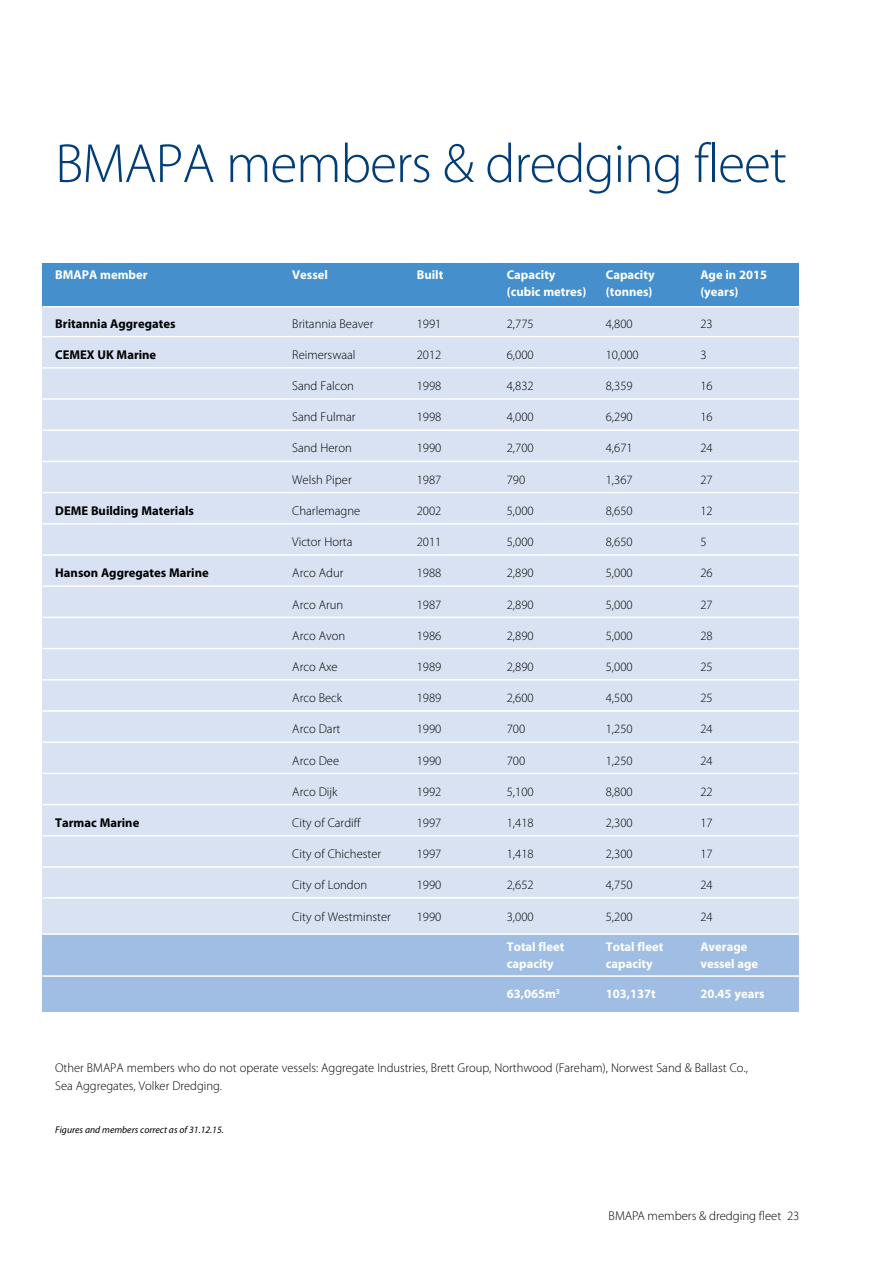
<style>
.page{position:relative;width:893px;height:1263px;background:#fff}
.page>*{position:absolute;margin:0;border:0;box-sizing:border-box;transform-origin:0 0}
.t1{font:300 55.5px "Myriad Pro";letter-spacing:-.02em;color:#003d79}
.t2{font:300 12.75px/17.2px "Myriad Pro";color:#000}
.t3{font:700 12.75px "Myriad Pro";color:#fff}
.t4{font:700 12.75px "Myriad Pro";color:#000}
.t5{font:italic 9.75px "Myriad Pro";color:#000}
</style>
<div class="page">
<div style="left:43px;top:905px;width:756px;height:107px;background:#a0bde3"></div>
<div style="left:43px;top:299px;width:756px;height:634px;background:#d8e2f3"></div>
<div style="left:43px;top:264px;width:756px;height:43px;background:#458fcc"></div>
<hr style="left:43px;top:336px;width:757px;height:1px;background:#fff">
<hr style="left:43px;top:306px;width:757px;height:1px;background:#fff">
<hr style="left:43px;top:617px;width:757px;height:1px;background:#fff">
<hr style="left:43px;top:429px;width:757px;height:2px;background:#fff">
<hr style="left:43px;top:741px;width:757px;height:2px;background:#fff">
<hr style="left:43px;top:897px;width:757px;height:1px;background:#fff">
<hr style="left:43px;top:367px;width:757px;height:2px;background:#fff">
<hr style="left:43px;top:679px;width:757px;height:1px;background:#fff">
<hr style="left:43px;top:492px;width:757px;height:1px;background:#fff">
<hr style="left:43px;top:804px;width:757px;height:1px;background:#fff">
<hr style="left:43px;top:554px;width:757px;height:2px;background:#fff">
<hr style="left:43px;top:866px;width:757px;height:2px;background:#fff">
<hr style="left:43px;top:648px;width:757px;height:1px;background:#fff">
<hr style="left:43px;top:461px;width:757px;height:1px;background:#fff">
<hr style="left:43px;top:773px;width:757px;height:1px;background:#fff">
<hr style="left:43px;top:398px;width:757px;height:2px;background:#fff">
<hr style="left:43px;top:710px;width:757px;height:2px;background:#fff">
<hr style="left:43px;top:523px;width:757px;height:2px;background:#fff">
<hr style="left:43px;top:835px;width:757px;height:1px;background:#fff">
<hr style="left:43px;top:585px;width:757px;height:2px;background:#fff">
<hr style="left:43px;top:975px;width:757px;height:2px;background:#fff">
<hr style="left:43px;top:933px;width:757px;height:2px;background:#fff">
<h1 class="t1" style="left:55px;top:130px;width:733px">BMAPA members &amp; dredging fleet</h1>
<p class="t3" style="left:55px;top:266px;width:94px">BMAPA member</p>
<p class="t3" style="left:292px;top:266px;width:37px">Vessel</p>
<p class="t3" style="left:417px;top:266px;width:28px">Built</p>
<p class="t3" style="left:507px;top:266px;width:50px">Capacity</p>
<p class="t3" style="left:606px;top:266px;width:50px">Capacity</p>
<p class="t3" style="left:700px;top:266px;width:68px">Age in 2015</p>
<p class="t3" style="left:507px;top:284px;width:81px">(cubic metres)</p>
<p class="t3" style="left:606px;top:284px;width:48px">(tonnes)</p>
<p class="t3" style="left:700px;top:284px;width:40px">(years)</p>
<p class="t4" style="left:55px;top:315px;width:122px">Britannia Aggregates</p>
<p class="t2" style="left:292px;top:315px;width:83px">Britannia Beaver</p>
<p class="t2" style="left:417px;top:315px;width:26px">1991</p>
<p class="t2" style="left:507px;top:315px;width:28px">2,775</p>
<p class="t2" style="left:606px;top:315px;width:28px">4,800</p>
<p class="t2" style="left:700px;top:315px;width:14px">23</p>
<p class="t4" style="left:55px;top:346px;width:103px">CEMEX UK Marine</p>
<p class="t2" style="left:292px;top:346px;width:65px">Reimerswaal</p>
<p class="t2" style="left:417px;top:346px;width:26px">2012</p>
<p class="t2" style="left:507px;top:346px;width:28px">6,000</p>
<p class="t2" style="left:606px;top:346px;width:34px">10,000</p>
<p class="t2" style="left:700px;top:346px;width:8px">3</p>
<p class="t2" style="left:292px;top:377px;width:63px">Sand Falcon</p>
<p class="t2" style="left:417px;top:377px;width:26px">1998</p>
<p class="t2" style="left:507px;top:377px;width:28px">4,832</p>
<p class="t2" style="left:606px;top:377px;width:28px">8,359</p>
<p class="t2" style="left:700px;top:377px;width:14px">16</p>
<p class="t2" style="left:292px;top:408px;width:65px">Sand Fulmar</p>
<p class="t2" style="left:417px;top:408px;width:26px">1998</p>
<p class="t2" style="left:507px;top:408px;width:28px">4,000</p>
<p class="t2" style="left:606px;top:408px;width:28px">6,290</p>
<p class="t2" style="left:700px;top:408px;width:14px">16</p>
<p class="t2" style="left:292px;top:439px;width:61px">Sand Heron</p>
<p class="t2" style="left:417px;top:439px;width:26px">1990</p>
<p class="t2" style="left:507px;top:439px;width:28px">2,700</p>
<p class="t2" style="left:606px;top:439px;width:28px">4,671</p>
<p class="t2" style="left:700px;top:439px;width:14px">24</p>
<p class="t2" style="left:292px;top:471px;width:61px">Welsh Piper</p>
<p class="t2" style="left:417px;top:471px;width:26px">1987</p>
<p class="t2" style="left:507px;top:471px;width:20px">790</p>
<p class="t2" style="left:606px;top:471px;width:28px">1,367</p>
<p class="t2" style="left:700px;top:471px;width:14px">27</p>
<p class="t4" style="left:55px;top:502px;width:140px">DEME Building Materials</p>
<p class="t2" style="left:292px;top:502px;width:70px">Charlemagne</p>
<p class="t2" style="left:417px;top:502px;width:26px">2002</p>
<p class="t2" style="left:507px;top:502px;width:28px">5,000</p>
<p class="t2" style="left:606px;top:502px;width:28px">8,650</p>
<p class="t2" style="left:700px;top:502px;width:14px">12</p>
<p class="t2" style="left:292px;top:533px;width:62px">Victor Horta</p>
<p class="t2" style="left:417px;top:533px;width:26px">2011</p>
<p class="t2" style="left:507px;top:533px;width:28px">5,000</p>
<p class="t2" style="left:606px;top:533px;width:28px">8,650</p>
<p class="t2" style="left:700px;top:533px;width:8px">5</p>
<p class="t4" style="left:55px;top:565px;width:155px">Hanson Aggregates Marine</p>
<p class="t2" style="left:292px;top:564px;width:53px">Arco Adur</p>
<p class="t2" style="left:417px;top:564px;width:26px">1988</p>
<p class="t2" style="left:507px;top:564px;width:28px">2,890</p>
<p class="t2" style="left:606px;top:564px;width:28px">5,000</p>
<p class="t2" style="left:700px;top:564px;width:14px">26</p>
<p class="t2" style="left:292px;top:595px;width:53px">Arco Arun</p>
<p class="t2" style="left:417px;top:595px;width:26px">1987</p>
<p class="t2" style="left:507px;top:595px;width:28px">2,890</p>
<p class="t2" style="left:606px;top:595px;width:28px">5,000</p>
<p class="t2" style="left:700px;top:595px;width:14px">27</p>
<p class="t2" style="left:292px;top:627px;width:55px">Arco Avon</p>
<p class="t2" style="left:417px;top:627px;width:26px">1986</p>
<p class="t2" style="left:507px;top:627px;width:28px">2,890</p>
<p class="t2" style="left:606px;top:627px;width:28px">5,000</p>
<p class="t2" style="left:700px;top:627px;width:14px">28</p>
<p class="t2" style="left:292px;top:658px;width:47px">Arco Axe</p>
<p class="t2" style="left:417px;top:658px;width:26px">1989</p>
<p class="t2" style="left:507px;top:658px;width:28px">2,890</p>
<p class="t2" style="left:606px;top:658px;width:28px">5,000</p>
<p class="t2" style="left:700px;top:658px;width:14px">25</p>
<p class="t2" style="left:292px;top:689px;width:51px">Arco Beck</p>
<p class="t2" style="left:417px;top:689px;width:26px">1989</p>
<p class="t2" style="left:507px;top:689px;width:28px">2,600</p>
<p class="t2" style="left:606px;top:689px;width:28px">4,500</p>
<p class="t2" style="left:700px;top:689px;width:14px">25</p>
<p class="t2" style="left:292px;top:720px;width:50px">Arco Dart</p>
<p class="t2" style="left:417px;top:720px;width:26px">1990</p>
<p class="t2" style="left:507px;top:720px;width:20px">700</p>
<p class="t2" style="left:606px;top:720px;width:28px">1,250</p>
<p class="t2" style="left:700px;top:720px;width:14px">24</p>
<p class="t2" style="left:292px;top:752px;width:48px">Arco Dee</p>
<p class="t2" style="left:417px;top:752px;width:26px">1990</p>
<p class="t2" style="left:507px;top:752px;width:20px">700</p>
<p class="t2" style="left:606px;top:752px;width:28px">1,250</p>
<p class="t2" style="left:700px;top:752px;width:14px">24</p>
<p class="t2" style="left:292px;top:783px;width:47px">Arco Dijk</p>
<p class="t2" style="left:417px;top:783px;width:26px">1992</p>
<p class="t2" style="left:507px;top:783px;width:28px">5,100</p>
<p class="t2" style="left:606px;top:783px;width:28px">8,800</p>
<p class="t2" style="left:700px;top:783px;width:14px">22</p>
<p class="t4" style="left:55px;top:814px;width:86px">Tarmac Marine</p>
<p class="t2" style="left:292px;top:814px;width:70px">City of Cardiff</p>
<p class="t2" style="left:417px;top:814px;width:26px">1997</p>
<p class="t2" style="left:507px;top:814px;width:28px">1,418</p>
<p class="t2" style="left:606px;top:814px;width:28px">2,300</p>
<p class="t2" style="left:700px;top:814px;width:14px">17</p>
<p class="t2" style="left:292px;top:845px;width:90px">City of Chichester</p>
<p class="t2" style="left:417px;top:845px;width:26px">1997</p>
<p class="t2" style="left:507px;top:845px;width:28px">1,418</p>
<p class="t2" style="left:606px;top:845px;width:28px">2,300</p>
<p class="t2" style="left:700px;top:845px;width:14px">17</p>
<p class="t2" style="left:292px;top:876px;width:76px">City of London</p>
<p class="t2" style="left:417px;top:876px;width:26px">1990</p>
<p class="t2" style="left:507px;top:876px;width:28px">2,652</p>
<p class="t2" style="left:606px;top:876px;width:28px">4,750</p>
<p class="t2" style="left:700px;top:876px;width:14px">24</p>
<p class="t2" style="left:292px;top:908px;width:100px">City of Westminster</p>
<p class="t2" style="left:417px;top:908px;width:26px">1990</p>
<p class="t2" style="left:507px;top:908px;width:28px">3,000</p>
<p class="t2" style="left:606px;top:908px;width:28px">5,200</p>
<p class="t2" style="left:700px;top:908px;width:14px">24</p>
<p class="t3" style="left:507px;top:938px;width:59px">Total fleet</p>
<p class="t3" style="left:606px;top:938px;width:59px">Total fleet</p>
<p class="t3" style="left:700px;top:938px;width:49px">Average</p>
<p class="t3" style="left:507px;top:955px;width:48px">capacity</p>
<p class="t3" style="left:606px;top:955px;width:48px">capacity</p>
<p class="t3" style="left:700px;top:955px;width:59px">vessel age</p>
<p class="t3" style="left:507px;top:985px;width:55px">63,065m<sup>3</sup></p>
<p class="t3" style="left:606px;top:985px;width:51px">103,137t</p>
<p class="t3" style="left:700px;top:985px;width:66px">20.45 years</p>
<p class="t2" style="left:55px;top:1059px;width:694px">Other BMAPA members who do not operate vessels: Aggregate Industries, Brett Group, Northwood (Fareham), Norwest Sand &amp; Ballast Co.,<br>Sea Aggregates, Volker Dredging.</p>
<p class="t5" style="left:55px;top:1124px;width:170px">Figures and members correct as of 31.12.15.</p>
<p class="t2" style="left:609px;top:1207px;width:192px">BMAPA members &amp; dredging fleet 23</p>
</div>
